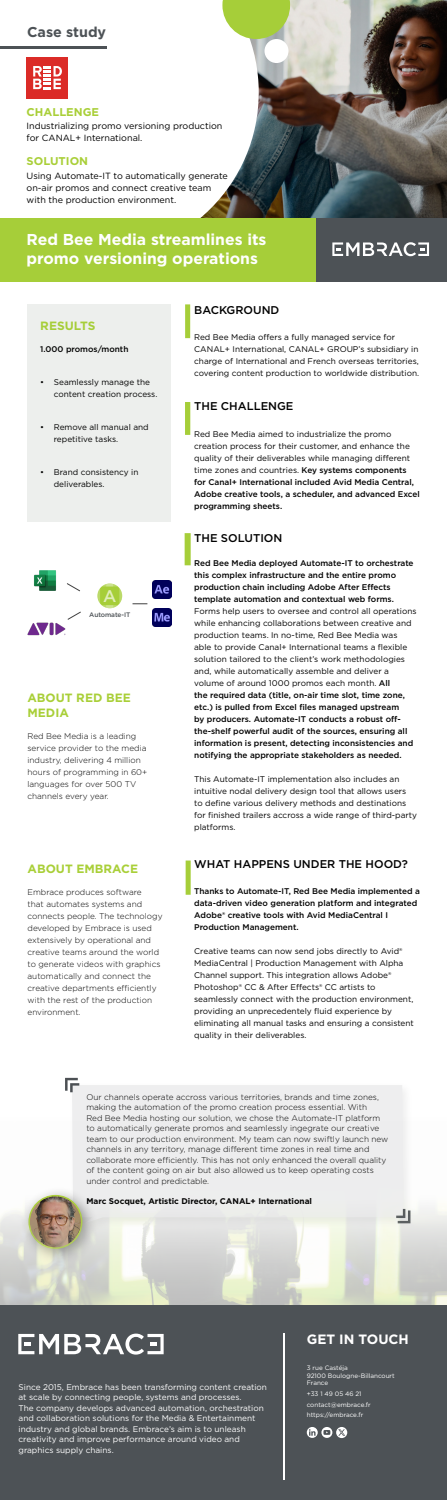
<style>
.page{position:relative;width:447px;height:1500px;background:#fff}
.page>*{position:absolute;margin:0;border:0;box-sizing:border-box;transform-origin:0 0}
.t1{font:500 16.8px "Gotham";color:#fff}
.t2{font:700 15.75px/18.9px "Gotham";color:#fff}
.t3{font:700 14.25px "Gotham";color:#4d5256}
.t4{font:700 13.5px "Gotham";color:#fff}
.t5{font:700 12px/14.4px "Gotham";color:#a9cf38}
.t6{font:700 12px "Gotham";color:#a6ce39}
.t7{font:500 11.25px "Gotham";color:#000}
.t8{font:700 11.25px "Gotham";color:#a9cf38}
.t9{font:9px/12px "Gotham";color:#000}
.t10{font:8.25px/12px "Gotham";color:#000}
.t11{font:300 8.25px/12px "Gotham";color:#000}
.t12{font:500 8.25px/12px "Gotham";color:#000}
.t13{font:8.25px/10.5px "Gotham";color:#fff}
.t14{font:700 8.25px "Gotham";color:#000}
.t15{font:500 6.52px "Gotham";letter-spacing:-.01em;color:#4d5256}
.t16{font:6.38px "Gotham";color:#fff}
.s1{font-weight:500}
.s2{font-weight:400}
</style>
<div class="page">
<div style="left:185px;top:304px;width:5px;height:34px;background:#a6ce39"></div>
<div style="left:185px;top:402px;width:5px;height:33px;background:#a6ce39"></div>
<div style="left:184px;top:533px;width:6px;height:32px;background:#a6ce39"></div>
<div style="left:185px;top:861px;width:5px;height:34px;background:#a6ce39"></div>
<div style="left:72px;top:1085px;width:331px;height:37px;background:#eeeeef"></div>
<svg style="left:65px;top:1078px;width:14px;height:14px"></svg>
<img style="left:152px;top:608px;width:19px;height:19px">
<svg style="left:132px;top:603px;width:15px;height:1px"></svg>
<svg style="left:68px;top:583px;width:12px;height:9px"></svg>
<img style="left:152px;top:580px;width:19px;height:19px">
<svg style="left:97px;top:584px;width:25px;height:24px"></svg>
<img style="left:28px;top:623px;width:37px;height:12px">
<img style="left:34px;top:570px;width:34px;height:21px">
<svg style="left:67px;top:611px;width:14px;height:9px"></svg>
<div style="left:27px;top:304px;width:144px;height:218px;background:#edefed"></div>
<img style="left:0;top:1122px;width:446px;height:184px">
<div style="left:0;top:1306px;width:446px;height:194px;background:#4d5256"></div>
<hr style="left:283px;top:1333px;width:1px;height:147px;background:#fff">
<svg style="left:306px;top:1427px;width:11px;height:11px"></svg>
<svg style="left:309px;top:1429px;width:6px;height:7px"></svg>
<svg style="left:321px;top:1427px;width:11px;height:11px"></svg>
<svg style="left:323px;top:1430px;width:7px;height:5px"></svg>
<div style="left:336px;top:1427px;width:11px;height:11px;background:#fff;border-radius:50%"></div>
<svg style="left:338px;top:1429px;width:7px;height:7px"></svg>
<img style="left:258px;top:1px;width:188px;height:218px">
<svg style="left:0;top:39px;width:258px;height:180px"></svg>
<div style="left:315px;top:219px;width:131px;height:63px;background:#4d5256"></div>
<div style="left:0;top:219px;width:315px;height:63px;background:#a6ce39"></div>
<svg style="left:222px;top:0;width:68px;height:39px;background:#b1d159"></svg>
<div style="left:264px;top:39px;width:24px;height:24px;background:#fff;border-radius:50%"></div>
<svg style="left:18px;top:1334px;width:145px;height:21px"></svg>
<hr style="left:0;top:46px;width:106px;height:3px;background:#4d5256">
<div style="left:26px;top:57px;width:42px;height:41px;background:#db2b27"></div>
<svg style="left:33px;top:66px;width:29px;height:23px"></svg>
<svg style="left:332px;top:242px;width:97px;height:14px"></svg>
<p class="t3" style="left:27px;top:22px;width:81px">Case study</p>
<p class="t8" style="left:27px;top:104px;width:74px">CHALLENGE</p>
<p class="t9" style="left:27px;top:120px;width:197px">Industrializing promo versioning production for CANAL+ International.</p>
<p class="t8" style="left:27px;top:154px;width:63px">SOLUTION</p>
<p class="t9" style="left:27px;top:169px;width:203px">Using Automate-IT to automatically generate on-air promos and connect creative team with the production environment.</p>
<p class="t2" style="left:26px;top:230px;width:241px">Red Bee Media streamlines its promo versioning operations</p>
<p class="t6" style="left:40px;top:317px;width:56px">RESULTS</p>
<p class="t12" style="left:40px;top:343px;width:90px">1.000 promos/month</p>
<p class="t10" style="left:54px;top:375px;width:105px;text-indent:-13px">• Seamlessly manage the content creation process.</p>
<p class="t10" style="left:54px;top:420px;width:96px;text-indent:-13px">• Remove all manual and repetitive tasks.</p>
<p class="t10" style="left:54px;top:465px;width:86px;text-indent:-13px">• Brand consistency in deliverables.</p>
<h1 class="t1" style="left:103px;top:585px;width:15px">A</h1>
<p class="t15" style="left:89px;top:610px;width:43px">Automate-IT</p>
<p class="t5" style="left:27px;top:691px;width:105px">ABOUT RED BEE<br>MEDIA</p>
<p class="t11" style="left:27px;top:730px;width:121px">Red Bee Media is a leading service provider to the media industry, delivering 4 million hours of programming in 60+ languages for over 500 TV channels every year.</p>
<p class="t5" style="left:28px;top:862px;width:112px">ABOUT EMBRACE</p>
<p class="t11" style="left:28px;top:886px;width:116px">Embrace produces software</p>
<p class="t11" style="left:28px;top:898px;width:136px">that automates systems and connects people. The technology developed by Embrace is used extensively by operational and creative teams around the world to generate videos with graphics automatically and connect the creative departments efficiently with the rest of the production environment.</p>
<p class="t7" style="left:194px;top:303px;width:87px">BACKGROUND</p>
<p class="t10" style="left:194px;top:331px;width:226px">Red Bee Media offers a fully managed service for CANAL+ International, CANAL+ GROUP’s subsidiary in charge of International and French overseas territories, covering content production to worldwide distribution.</p>
<p class="t7" style="left:194px;top:399px;width:101px">THE CHALLENGE</p>
<p class="t10" style="left:194px;top:427px;width:227px">Red Bee Media aimed to industrialize the promo creation process for their customer, and enhance the quality of their deliverables while managing different time zones and countries. <span class="s1">Key systems components for Canal+ International included Avid Media Central, Adobe creative tools, a scheduler, and advanced Excel programming sheets.</span></p>
<p class="t7" style="left:194px;top:530px;width:90px">THE SOLUTION</p>
<p class="t12" style="left:194px;top:557px;width:224px">Red Bee Media deployed Automate-IT to orchestrate this complex infrastructure and the entire promo production chain including Adobe After Effects template automation and contextual web forms.<br><span class="s2">Forms help users to oversee and control all operations while enhancing collaborations between creative and production teams. In no-time, Red Bee Media was able to provide Canal+ International teams a flexible solution tailored to the client’s work methodologies and, while automatically assemble and deliver a volume of around 1000 promos each month.</span> All<br>the required data (title, on-air time slot, time zone, etc.) is pulled from Excel files managed upstream<br>by producers. Automate-IT conducts a robust off&shy;the-shelf powerful audit of the sources, ensuring all information is present, detecting inconsistencies and notifying the appropriate stakeholders as needed.</p>
<p class="t10" style="left:194px;top:773px;width:224px">This Automate-IT implementation also includes an intuitive nodal delivery design tool that allows users<br>to define various delivery methods and destinations for finished trailers accross a wide range of third-party platforms.</p>
<p class="t7" style="left:194px;top:857px;width:215px">WHAT HAPPENS UNDER THE HOOD?</p>
<p class="t12" style="left:194px;top:885px;width:227px">Thanks to Automate-IT, Red Bee Media implemented a data-driven video generation platform and integrated Adobe® creative tools with Avid MediaCentral I Production Management.</p>
<p class="t10" style="left:194px;top:945px;width:221px">Creative teams can now send jobs directly to Avid® MediaCentral | Production Management with Alpha Channel support. This integration allows Adobe® Photoshop® CC &amp; After Effects® CC artists to seamlessly connect with the production environment, providing an unprecedentely fluid experience by eliminating all manual tasks and ensuring a consistent quality in their deliverables.</p>
<p class="t11" style="left:86px;top:1092px;width:303px;line-height:10.5px">Our channels operate accross various territories, brands and time zones, making the automation of the promo creation process essential. With<br>Red Bee Media hosting our solution, we chose the Automate-IT platform to automatically generate promos and seamlessly ingegrate our creative team to our production environment. My team can now swiftly launch new channels in any territory, manage different time zones in real time and collaborate more efficiently. This has not only enhanced the overall quality of the content going on air but also allowed us to keep operating costs under control and predictable.</p>
<p class="t14" style="left:86px;top:1196px;width:227px">Marc Socquet, Artistic Director, CANAL+ International</p>
<p class="t13" style="left:19px;top:1381px;width:250px">Since 2015, Embrace has been transforming content creation at scale by connecting people, systems and processes.</p>
<p class="t13" style="left:19px;top:1402px;width:247px">The company develops advanced automation, orchestration and collaboration solutions for the Media &amp; Entertainment industry and global brands. Embrace’s aim is to unleash creativity and improve performance around video and graphics supply chains.</p>
<p class="t4" style="left:306px;top:1331px;width:103px">GET IN TOUCH</p>
<p class="t16" style="left:306px;top:1364px;width:42px">3 rue Castéja</p>
<p class="t16" style="left:306px;top:1371px;width:89px">92100 Boulogne-Billancourt</p>
<p class="t16" style="left:306px;top:1379px;width:23px">France</p>
<p class="t16" style="left:306px;top:1390px;width:56px">+33 1 49 05 46 21</p>
<p class="t16" style="left:306px;top:1400px;width:65px">contact@embrace.fr</p>
<p class="t16" style="left:306px;top:1411px;width:58px">https://embrace.fr</p>
</div>
